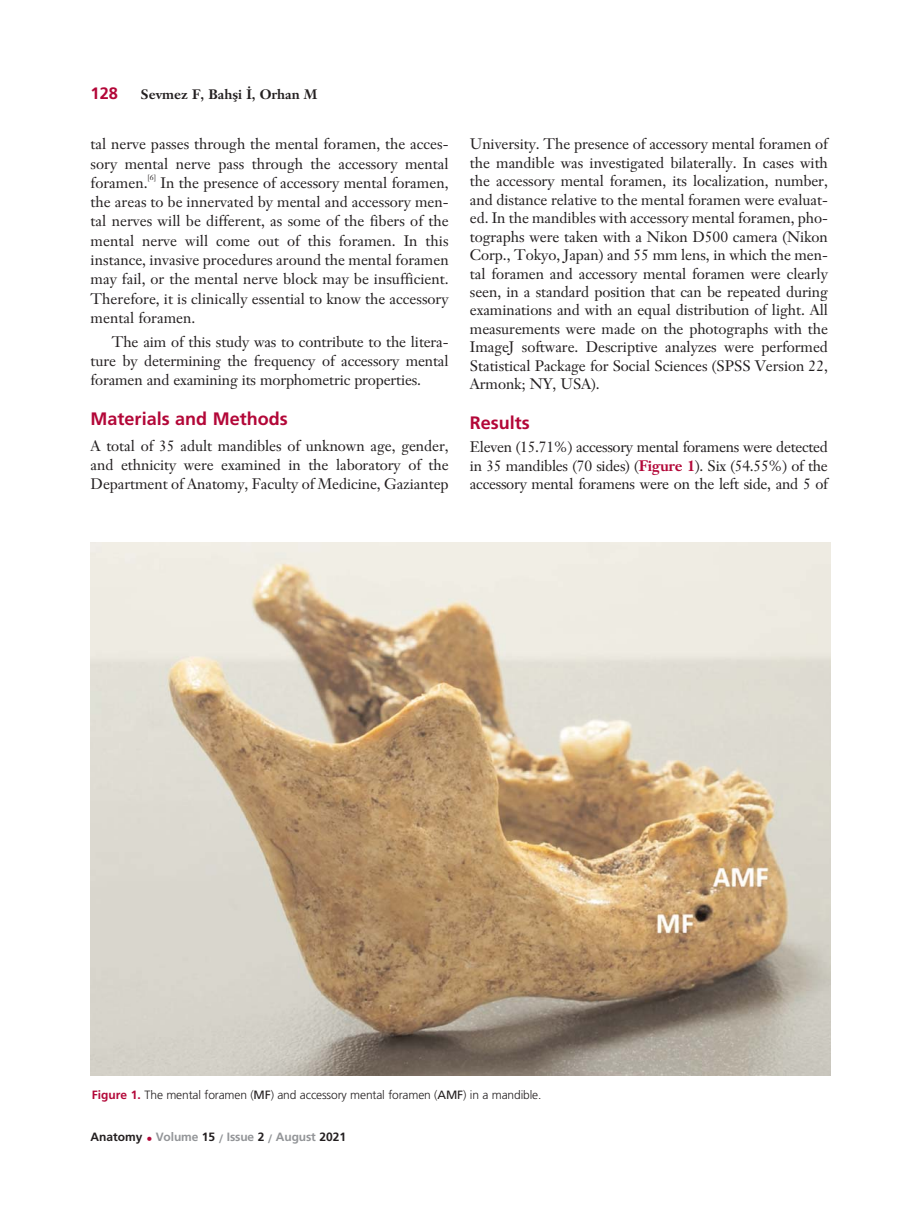
<style>
.page{position:relative;width:919px;height:1217px;background:#fff}
.page>*{position:absolute;margin:0;border:0;box-sizing:border-box;transform-origin:0 0}
.t1{font:700 18px "Frutiger";color:#b30738}
.t2{font:700 16.5px "Frutiger";color:#b30738}
.t3{font:15px/18.5px "Janson Text";letter-spacing:-.005em;color:#231f20;text-align:justify}
.t4{font:700 13.5px "Janson Text";color:#231f20}
.t5{font:300 12px "Frutiger";letter-spacing:-.01em;color:#231f20}
.t6{font:700 12px "Frutiger";letter-spacing:-.01em;color:#939598}
.t7{font:7.5px "Janson Text";color:#231f20}
.s1{font-weight:700;color:#b30738}
.s2{font-weight:400}
.s3{color:#231f20}
.s4{color:#b30738}
</style>
<div class="page">
<img style="left:90px;top:542px;width:740px;height:533px">
<p class="t2" style="left:91px;top:87px;width:29px">128</p>
<p class="t4" style="left:141px;top:89px;width:178px">Sevmez F, Bahfli ‹, Orhan M</p>
<p class="t3" style="left:91px;top:136px;width:359px;line-height:19.4px">tal nerve passes through the mental foramen, the acces&shy;sory mental nerve pass through the accessory mental foramen.</p>
<p class="t7" style="left:148px;top:175px;width:10px">[6]</p>
<p class="t3" style="left:91px;top:174px;width:359px;line-height:19.4px;text-indent:70px">In the presence of accessory mental foramen, the areas to be innervated by mental and accessory men&shy;tal nerves will be different, as some of the fibers of the mental nerve will come out of this foramen. In this instance, invasive procedures around the mental foramen may fail, or the mental nerve block may be insufficient.<br>Therefore, it is clinically essential to know the accessory mental foramen.</p>
<p class="t3" style="left:91px;top:333px;width:359px;line-height:19.4px;text-indent:21px">The aim of this study was to contribute to the litera&shy;ture by determining the frequency of accessory mental foramen and examining its morphometric properties.</p>
<p class="t1" style="left:91px;top:411px;width:198px">Materials and Methods</p>
<p class="t3" style="left:91px;top:437px;width:359px;line-height:19.2px">A total of 35 adult mandibles of unknown age, gender, and ethnicity were examined in the laboratory of the Department of Anatomy, Faculty of Medicine, Gaziantep</p>
<p class="t3" style="left:470px;top:136px;width:359px">University. The presence of accessory mental foramen of the mandible was investigated bilaterally. In cases with the accessory mental foramen, its localization, number, and distance relative to the mental foramen were evaluat&shy;ed. In the mandibles with accessory mental foramen, pho&shy;tographs were taken with a Nikon D500 camera (Nikon Corp., Tokyo, Japan) and 55 mm lens, in which the men&shy;tal foramen and accessory mental foramen were clearly seen, in a standard position that can be repeated during examinations and with an equal distribution of light. All measurements were made on the photographs with the ImageJ software. Descriptive analyzes were performed Statistical Package for Social Sciences (SPSS Version 22, Armonk; NY, USA).</p>
<p class="t1" style="left:470px;top:416px;width:61px">Results</p>
<p class="t3" style="left:470px;top:439px;width:359px">Eleven (15.71%) accessory mental foramens were detected in 35 mandibles (70 sides) (<span class="s1">Figure 1</span>). Six (54.55%) of the accessory mental foramens were on the left side, and 5 of</p>
<p class="t5" style="left:92px;top:1089px;width:451px"><span class="s1">Figure 1.</span> The mental foramen (<span class="s2">MF</span>) and accessory mental foramen (<span class="s2">AMF</span>) in a mandible.</p>
<p class="t6" style="left:91px;top:1132px;width:257px"><span class="s3">Anatomy</span> <span class="s4">•</span> Volume <span class="s3">15</span> / Issue <span class="s3">2</span> / August <span class="s3">2021</span></p>
</div>
